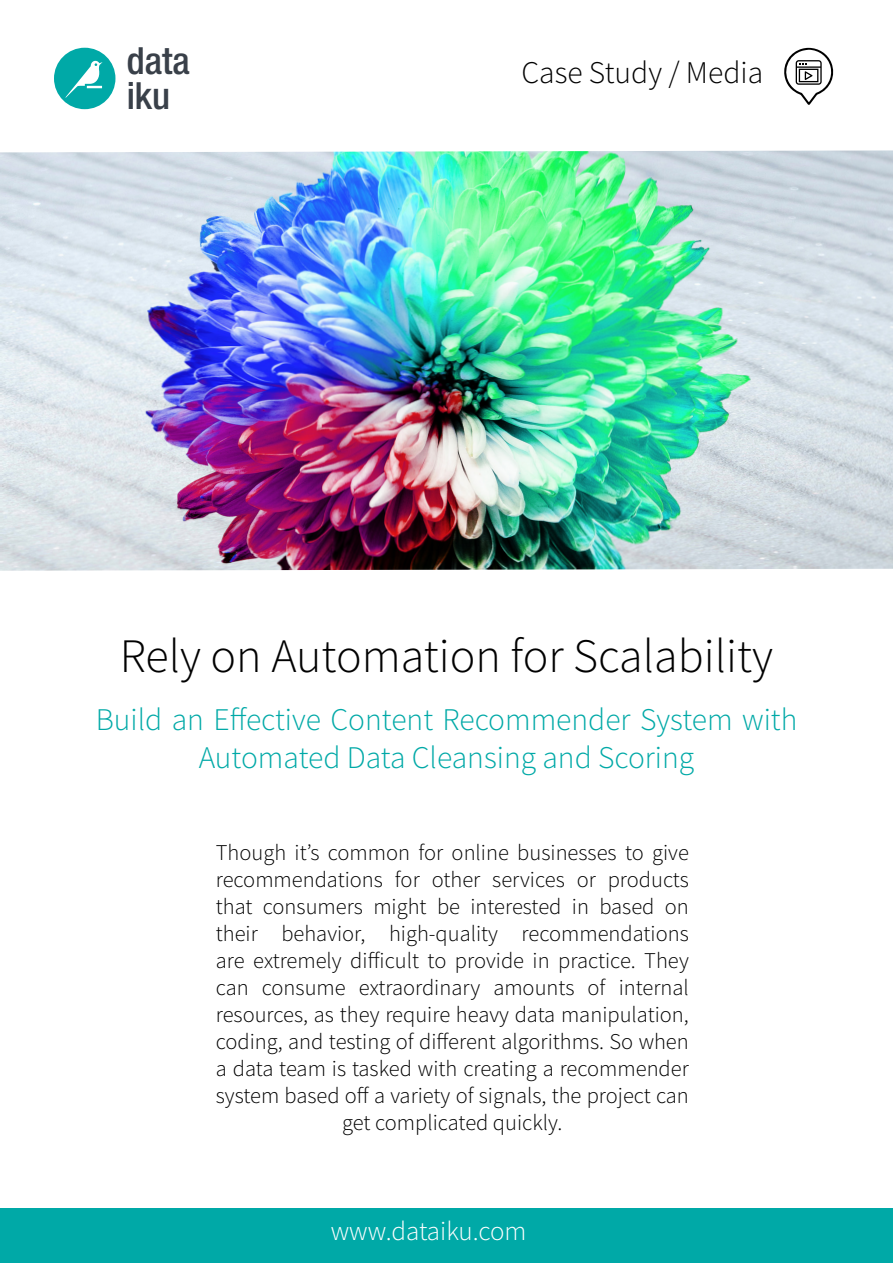
<style>
.page{position:relative;width:893px;height:1263px;background:#fff}
.page>*{position:absolute;margin:0;border:0;box-sizing:border-box;transform-origin:0 0}
.t1{font:300 48px "Source Sans Pro";color:#000}
.t2{font:500 condensed 37.5px/34.2px "Helvetica Neue LT Std";color:#394049}
.t3{font:300 31.5px/37.8px "Source Sans Pro";color:#00a9a7;text-align:center}
.t4{font:300 31.5px "Source Sans Pro";color:#000}
.t5{font:300 27px "Source Sans Pro";color:#fff}
.t6{font:300 22.5px/27px "Source Sans Pro";color:#000;text-align:center}
</style>
<div class="page">
<svg style="left:54px;top:48px;width:61px;height:61px"></svg>
<div style="left:0;top:1209px;width:893px;height:54px;background:#00a9a7"></div>
<img style="left:0;top:150px;width:893px;height:421px">
<svg style="left:784px;top:48px;width:50px;height:57px"></svg>
<h2 class="t2" style="left:127px;top:43px;width:65px">data iku</h2>
<h3 class="t4" style="left:521px;top:54px;width:243px">Case Study / Media</h3>
<h1 class="t1" style="left:120px;top:627px;width:655px">Rely on Automation for Scalability</h1>
<h3 class="t3" style="left:96px;top:701px;width:703px">Build an Effective Content Recommender System with<br>Automated Data Cleansing and Scoring</h3>
<p class="t6" style="left:216px;top:839px;width:475px">Though it’s common for online businesses to give recommendations for other services or products that consumers might be interested in based on their behavior, high-quality recommendations are extremely difficult to provide in practice. They can consume extraordinary amounts of internal resources, as they require heavy data manipulation, coding, and testing of different algorithms. So when a data team is tasked with creating a recommender system based off a variety of signals, the project can get complicated quickly.</p>
<p class="t5" style="left:331px;top:1214px;width:197px">www.dataiku.com</p>
</div>
